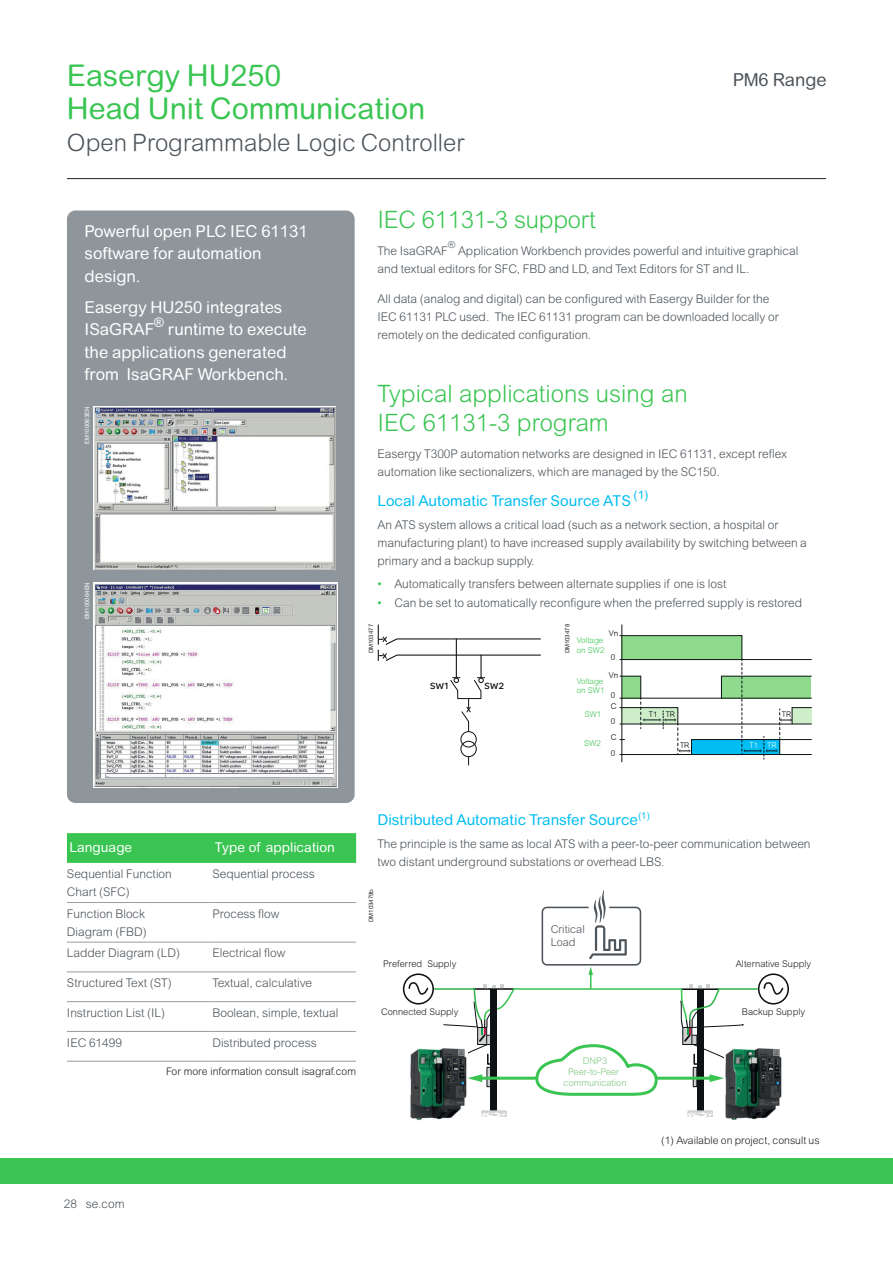
<style>
.page{position:relative;width:893px;height:1263px;background:#fff}
.page>*{position:absolute;margin:0;border:0;box-sizing:border-box;transform-origin:0 0}
.t1{font:30px "Arial Rounded MT Std";color:#3ac552}
.t2{font:300 24px/28.8px "Arial Rounded MT Std";color:#3ac552}
.t3{font:300 24px "Arial Rounded MT Std";color:#4d545a}
.t4{font:18px "Arial Rounded MT Std";color:#4d545a}
.t5{font:16.5px/22.5px "Arial Rounded MT Std";color:#fff}
.t6{font:15px "Arial Rounded MT Std";color:#01bdf2}
.t7{font:13.5px "Arial Rounded MT Std";color:#fff}
.t8{font:13.2px "Arial Rounded MT Std";color:#fff}
.t9{font:300 12px/18px "Arial Rounded MT Std";color:#4d545a}
.t10{font:12px "Arial Rounded MT Std";color:#01bdf2}
.t11{font:300 10.95px/13.2px "Arial Rounded MT Std";color:#4d545a}
.t12{font:300 10.5px "Arial Rounded MT Std";color:#231f20}
.t13{font:9.6px "SE Optimist";color:#000001}
.t14{font:300 9.6px "Arial Rounded MT Std";color:#4d545a}
.t15{font:300 9.3px "Arial Rounded MT Std";color:#231f20}
.t16{font:300 9.3px/11.1px "Arial Rounded MT Std";color:#82c781;text-align:center}
.t17{font:300 8.1px/9.8px "Arial Rounded MT";color:#3ac552}
.t18{font:300 8.1px/15.8px "Arial Rounded MT";color:#000001}
.t19{font:300 7.65px "Arial Rounded MT";color:#000001}
.t20{font:300 7.65px "Arial Rounded MT";color:#fff}
.t21{font:6px "Arial Rounded MT Std";color:#231f20}
.t22{font:6px "Arial Rounded MT Std";color:#fff}
.s1{color:#3ac552}
</style>
<div class="page">
<div style="left:0;top:1158px;width:893px;height:25px;background:#3ac552"></div>
<hr style="left:67px;top:178px;width:759px;height:1px;background:#231f20">
<div style="left:403px;top:973px;width:31px;height:31px;border:2px solid #0e1214;border-radius:50%"></div>
<div style="left:758px;top:973px;width:31px;height:31px;border:2px solid #0e1214;border-radius:50%"></div>
<div style="left:490px;top:989px;width:7px;height:121px;background:#0e1214"></div>
<div style="left:697px;top:989px;width:6px;height:121px;background:#0e1214"></div>
<hr style="left:481px;top:1110px;width:25px;height:2px;background:#ced0cf">
<svg style="left:481px;top:1112px;width:25px;height:4px"></svg>
<hr style="left:688px;top:1110px;width:24px;height:2px;background:#ced0cf">
<svg style="left:688px;top:1112px;width:24px;height:4px"></svg>
<svg style="left:408px;top:966px;width:376px;height:131px"></svg>
<svg style="left:589px;top:890px;width:38px;height:69px"></svg>
<div style="left:542px;top:907px;width:99px;height:58px;border:2px solid #4d545a;border-radius:5px"></div>
<img style="left:410px;top:1047px;width:57px;height:73px">
<img style="left:724px;top:1047px;width:58px;height:73px">
<hr style="left:456px;top:639px;width:1px;height:39px;background:#0e1214">
<hr style="left:480px;top:655px;width:2px;height:23px;background:#0e1214">
<svg style="left:378px;top:625px;width:163px;height:37px"></svg>
<svg style="left:450px;top:677px;width:35px;height:55px"></svg>
<div style="left:461px;top:741px;width:16px;height:16px;border:1px solid #0e1214;border-radius:50%"></div>
<div style="left:461px;top:731px;width:16px;height:16px;border:1px solid #0e1214;border-radius:50%"></div>
<div style="left:622px;top:636px;width:120px;height:23px;background:#8edb8e"></div>
<div style="left:721px;top:676px;width:90px;height:22px;background:#8edb8e"></div>
<div style="left:691px;top:739px;width:89px;height:15px;background:#01bdf2"></div>
<hr style="left:621px;top:625px;width:1px;height:137px;background:#0e1214">
<hr style="left:620px;top:754px;width:191px;height:1px;background:#0e1214">
<hr style="left:620px;top:724px;width:191px;height:1px;background:#0e1214">
<hr style="left:620px;top:698px;width:191px;height:1px;background:#0e1214">
<hr style="left:620px;top:659px;width:191px;height:1px;background:#0e1214">
<hr style="left:620px;top:635px;width:122px;height:1px;background:#0e1214">
<hr style="left:721px;top:676px;width:90px;height:1px;background:#0e1214">
<hr style="left:691px;top:739px;width:120px;height:1px;background:#0e1214">
<svg style="left:721px;top:677px;width:1px;height:21px"></svg>
<svg style="left:619px;top:676px;width:73px;height:78px"></svg>
<svg style="left:741px;top:636px;width:70px;height:123px"></svg>
<div style="left:67px;top:833px;width:289px;height:30px;background:#3ac552"></div>
<hr style="left:67px;top:902px;width:145px;height:1px;background:#959ea4">
<hr style="left:67px;top:942px;width:145px;height:1px;background:#959ea4">
<hr style="left:67px;top:972px;width:145px;height:1px;background:#959ea4">
<hr style="left:67px;top:1001px;width:145px;height:1px;background:#959ea4">
<hr style="left:67px;top:1031px;width:145px;height:1px;background:#959ea4">
<hr style="left:67px;top:1061px;width:145px;height:1px;background:#959ea4">
<hr style="left:212px;top:902px;width:144px;height:1px;background:#959ea4">
<hr style="left:212px;top:942px;width:144px;height:1px;background:#959ea4">
<hr style="left:212px;top:972px;width:144px;height:1px;background:#959ea4">
<hr style="left:212px;top:1001px;width:144px;height:1px;background:#959ea4">
<hr style="left:212px;top:1031px;width:144px;height:1px;background:#959ea4">
<hr style="left:212px;top:1061px;width:144px;height:1px;background:#959ea4">
<div style="left:67px;top:210px;width:288px;height:593px;background:#8e969b;border-radius:9px"></div>
<img style="left:93px;top:407px;width:243px;height:163px">
<img style="left:93px;top:582px;width:244px;height:206px">
<h1 class="t1" style="left:67px;top:58px;width:216px">Easergy HU250</h1>
<h3 class="t4" style="left:733px;top:69px;width:95px">PM6 Range</h3>
<h1 class="t1" style="left:67px;top:91px;width:360px">Head Unit Communication</h1>
<h2 class="t3" style="left:67px;top:129px;width:399px">Open Programmable Logic Controller</h2>
<h3 class="t5" style="left:85px;top:220px;width:225px">Powerful open PLC IEC 61131 software for automation design.</h3>
<h3 class="t5" style="left:85px;top:296px;width:199px">Easergy HU250 integrates<br>ISaGRAF</h3>
<p class="t8" style="left:154px;top:315px;width:11px">®</p>
<h3 class="t5" style="left:85px;top:318px;width:224px;text-indent:83px">runtime to execute the applications generated from IsaGRAF Workbench.</h3>
<p class="t22" style="left:83px;top:444px;width:39px;rotate:-90deg">EM100063EN</p>
<p class="t22" style="left:83px;top:619px;width:39px;rotate:-90deg">EM100064EN</p>
<h2 class="t2" style="left:377px;top:205px;width:220px">IEC 61131-3 support</h2>
<p class="t9" style="left:377px;top:241px;width:72px">The IsaGRAF</p>
<p class="t14" style="left:448px;top:239px;width:9px">®</p>
<p class="t9" style="left:377px;top:241px;width:423px;text-indent:81px">Application Workbench provides powerful and intuitive graphical and textual editors for SFC, FBD and LD, and Text Editors for ST and IL.</p>
<p class="t9" style="left:377px;top:290px;width:403px">All data (analog and digital) can be configured with Easergy Builder for the<br>IEC 61131 PLC used. The IEC 61131 program can be downloaded locally or remotely on the dedicated configuration.</p>
<h2 class="t2" style="left:377px;top:379px;width:312px">Typical applications using an<br>IEC 61131-3 program</h2>
<p class="t9" style="left:377px;top:444px;width:411px">Easergy T300P automation networks are designed in IEC 61131, except reflex automation like sectionalizers, which are managed by the SC150.</p>
<p class="t6" style="left:377px;top:492px;width:255px">Local Automatic Transfer Source ATS</p>
<p class="t10" style="left:634px;top:488px;width:17px">(1)</p>
<p class="t9" style="left:377px;top:515px;width:431px">An ATS system allows a critical load (such as a network section, a hospital or manufacturing plant) to have increased supply availability by switching between a primary and a backup supply.</p>
<p class="t9" style="left:377px;top:575px;width:350px"><span class="s1">•</span> Automatically transfers between alternate supplies if one is lost</p>
<p class="t9" style="left:377px;top:594px;width:426px"><span class="s1">•</span> Can be set to automatically reconfigure when the preferred supply is restored</p>
<p class="t21" style="left:368px;top:653px;width:31px;rotate:-90deg">DM103477</p>
<p class="t21" style="left:564px;top:653px;width:31px;rotate:-90deg">DM103478</p>
<p class="t18" style="left:609px;top:625px;width:11px">Vn</p>
<p class="t18" style="left:611px;top:649px;width:6px">0</p>
<p class="t18" style="left:609px;top:668px;width:11px">Vn</p>
<p class="t18" style="left:611px;top:690px;width:7px;line-height:10.8px">0<br>C</p>
<p class="t18" style="left:611px;top:713px;width:7px">0<br>C<br>0</p>
<p class="t17" style="left:577px;top:635px;width:29px">Voltage on SW2</p>
<p class="t17" style="left:577px;top:676px;width:29px">Voltage on SW1</p>
<p class="t17" style="left:585px;top:709px;width:18px">SW1</p>
<p class="t19" style="left:649px;top:710px;width:28px">T1 TR</p>
<p class="t13" style="left:430px;top:680px;width:19px">SW1</p>
<p class="t13" style="left:485px;top:680px;width:21px">SW2</p>
<p class="t19" style="left:782px;top:710px;width:11px">TR</p>
<p class="t17" style="left:584px;top:738px;width:18px">SW2</p>
<p class="t19" style="left:680px;top:741px;width:11px">TR</p>
<p class="t20" style="left:749px;top:741px;width:29px">T1 TR</p>
<p class="t7" style="left:70px;top:839px;width:64px">Language</p>
<p class="t7" style="left:215px;top:839px;width:121px">Type of application</p>
<p class="t9" style="left:67px;top:865px;width:106px">Sequential Function<br>Chart (SFC)</p>
<p class="t9" style="left:212px;top:865px;width:104px">Sequential process</p>
<p class="t9" style="left:67px;top:904px;width:81px">Function Block<br>Diagram (FBD)</p>
<p class="t9" style="left:212px;top:904px;width:69px">Process flow</p>
<p class="t9" style="left:67px;top:944px;width:115px">Ladder Diagram (LD)</p>
<p class="t9" style="left:212px;top:944px;width:75px">Electrical flow</p>
<p class="t9" style="left:67px;top:974px;width:106px">Structured Text (ST)</p>
<p class="t9" style="left:212px;top:974px;width:101px">Textual, calculative</p>
<p class="t9" style="left:67px;top:1003px;width:100px">Instruction List (IL)</p>
<p class="t9" style="left:212px;top:1003px;width:127px">Boolean, simple, textual</p>
<p class="t9" style="left:67px;top:1033px;width:57px">IEC 61499</p>
<p class="t9" style="left:212px;top:1033px;width:106px">Distributed process</p>
<p class="t12" style="left:166px;top:1065px;width:191px">For more information consult isagraf.com</p>
<p class="t6" style="left:377px;top:811px;width:274px">Distributed Automatic Transfer Source<sup>(1)</sup></p>
<p class="t9" style="left:377px;top:834px;width:435px">The principle is the same as local ATS with a peer-to-peer communication between two distant underground substations or overhead LBS.</p>
<p class="t21" style="left:368px;top:922px;width:35px;rotate:-90deg">DM103479b</p>
<p class="t15" style="left:383px;top:958px;width:75px">Preferred Supply</p>
<p class="t15" style="left:381px;top:1006px;width:79px">Connected Supply</p>
<p class="t11" style="left:551px;top:922px;width:36px">Critical<br>Load</p>
<p class="t16" style="left:563px;top:1055px;width:65px">DNP3<br>Peer-to-Peer communication</p>
<p class="t15" style="left:736px;top:958px;width:77px">Alternative Supply</p>
<p class="t15" style="left:742px;top:1006px;width:65px">Backup Supply</p>
<p class="t12" style="left:661px;top:1134px;width:160px">(1) Available on project, consult us</p>
<p class="t9" style="left:64px;top:1195px;width:63px">28 se.com</p>
</div>
